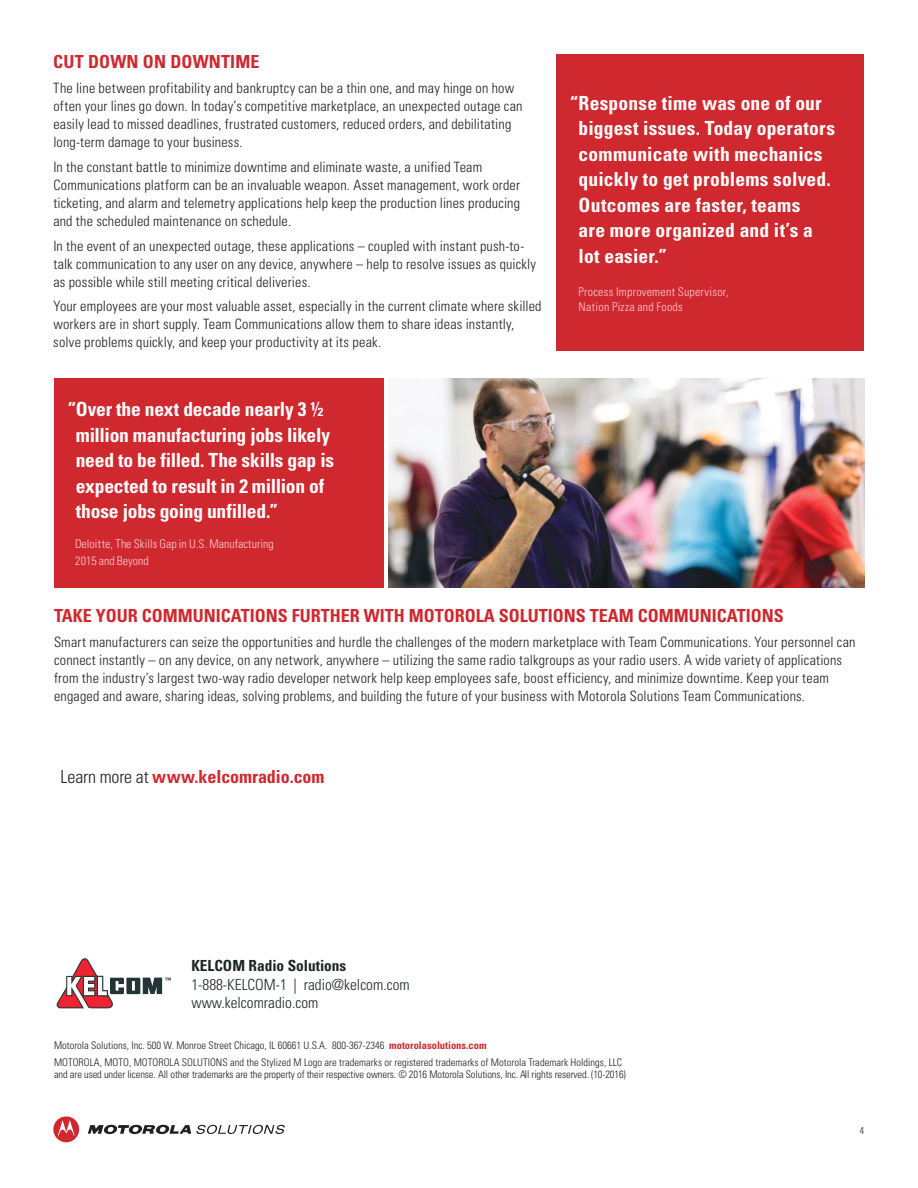
<style>
.page{position:relative;width:918px;height:1188px;background:#fff}
.page>*{position:absolute;margin:0;border:0;box-sizing:border-box;transform-origin:0 0}
.t1{font:700 condensed 19.5px/25.5px "Univers";letter-spacing:.005em;color:#fff}
.t2{font:700 condensed 18px "Univers";color:#cf292f}
.t3{font:300 condensed 15.3px/18.5px "Univers";color:#1d2526}
.t4{font:700 condensed 15.3px "Univers";color:#1d2526}
.t5{font:300 condensed 14.25px/18px "Univers";letter-spacing:.015em;color:#241f1f}
.t6{font:300 condensed 12px/15px "Univers";letter-spacing:.015em;color:#f9ced1}
.t7{font:300 condensed 10.5px/17.1px "Univers";color:#241f1f}
.t8{font:300 condensed 9.75px "Univers";color:#241f1f}
.s1{font-weight:300;color:#241f1f}
.s2{font-weight:700;color:#cf292f}
</style>
<div class="page">
<div style="left:556px;top:54px;width:308px;height:297px;background:#cf292f"></div>
<div style="left:54px;top:378px;width:329px;height:210px;background:#cf292f"></div>
<img style="left:389px;top:378px;width:475px;height:210px">
<svg style="left:53px;top:1116px;width:26px;height:26px"></svg>
<svg style="left:88px;top:1125px;width:197px;height:10px"></svg>
<svg style="left:56px;top:958px;width:115px;height:51px"></svg>
<p class="t2" style="left:53px;top:51px;width:208px">CUT DOWN ON DOWNTIME</p>
<p class="t5" style="left:53px;top:79px;width:471px">The line between profitability and bankruptcy can be a thin one, and may hinge on how often your lines go down. In today’s competitive marketplace, an unexpected outage can easily lead to missed deadlines, frustrated customers, reduced orders, and debilitating long-term damage to your business.</p>
<p class="t5" style="left:53px;top:158px;width:468px">In the constant battle to minimize downtime and eliminate waste, a unified Team Communications platform can be an invaluable weapon. Asset management, work order ticketing, and alarm and telemetry applications help keep the production lines producing and the scheduled maintenance on schedule.</p>
<p class="t5" style="left:53px;top:237px;width:484px">In the event of an unexpected outage, these applications – coupled with instant push-to&shy;talk communication to any user on any device, anywhere – help to resolve issues as quickly as possible while still meeting critical deliveries.</p>
<p class="t5" style="left:53px;top:297px;width:490px">Your employees are your most valuable asset, especially in the current climate where skilled workers are in short supply. Team Communications allow them to share ideas instantly, solve problems quickly, and keep your productivity at its peak.</p>
<h1 class="t1" style="left:76px;top:396px;width:260px;text-indent:-8px">“Over the next decade nearly 3 ½ million manufacturing jobs likely need to be filled. The skills gap is expected to result in 2 million of those jobs going unfilled.”</h1>
<p class="t6" style="left:75px;top:536px;width:200px;line-height:16.5px">Deloitte, The Skills Gap in U.S. Manufacturing<br>2015 and Beyond</p>
<h1 class="t1" style="left:579px;top:90px;width:258px;text-indent:-9px">“Response time was one of our biggest issues. Today operators communicate with mechanics quickly to get problems solved.<br>Outcomes are faster, teams<br>are more organized and it’s a lot easier.”</h1>
<p class="t6" style="left:579px;top:284px;width:152px">Process Improvement Supervisor,<br>Nation Pizza and Foods</p>
<p class="t2" style="left:54px;top:604px;width:731px">TAKE YOUR COMMUNICATIONS FURTHER WITH MOTOROLA SOLUTIONS TEAM COMMUNICATIONS</p>
<p class="t5" style="left:54px;top:633px;width:803px">Smart manufacturers can seize the opportunities and hurdle the challenges of the modern marketplace with Team Communications. Your personnel can connect instantly – on any device, on any network, anywhere – utilizing the same radio talkgroups as your radio users. A wide variety of applications from the industry’s largest two-way radio developer network help keep employees safe, boost efficiency, and minimize downtime. Keep your team engaged and aware, sharing ideas, solving problems, and building the future of your business with Motorola Solutions Team Communications.</p>
<p class="t2" style="left:61px;top:765px;width:266px"><span class="s1">Learn more at</span> www.kelcomradio.com</p>
<p class="t4" style="left:191px;top:956px;width:156px">KELCOM Radio Solutions</p>
<p class="t3" style="left:191px;top:975px;width:220px">1-888-KELCOM-1 | radio@kelcom.com www.kelcomradio.com</p>
<p class="t7" style="left:54px;top:1037px;width:570px">Motorola Solutions, Inc. 500 W. Monroe Street Chicago, IL 60661 U.S.A. 800-367-2346 <span class="s2">motorolasolutions.com<br></span>MOTOROLA, MOTO, MOTOROLA SOLUTIONS and the Stylized M Logo are trademarks or registered trademarks of Motorola Trademark Holdings, LLC</p>
<p class="t7" style="left:54px;top:1066px;width:573px">and are used under license. All other trademarks are the property of their respective owners. © 2016 Motorola Solutions, Inc. All rights reserved. (10-2016)</p>
<p class="t8" style="left:860px;top:1125px;width:6px">4</p>
</div>
